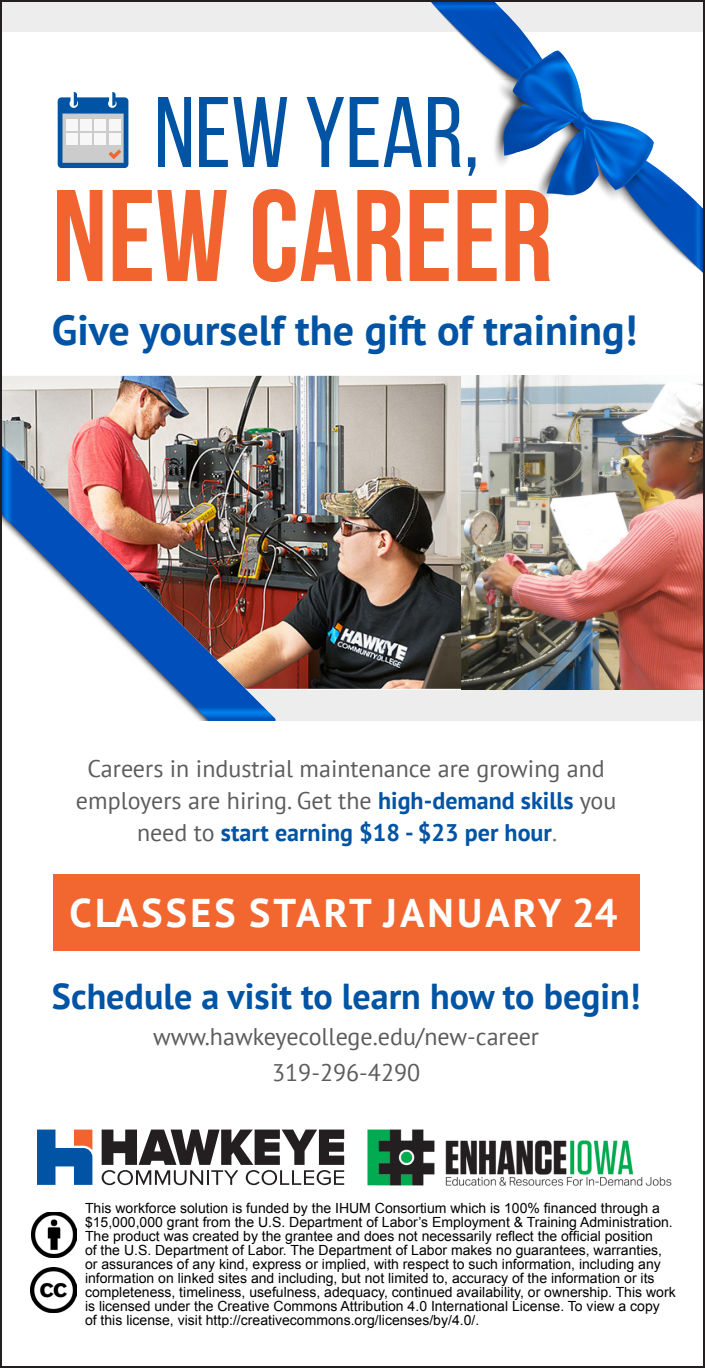
<style>
.page{position:relative;width:705px;height:1368px;background:#fff}
.page>*{position:absolute;margin:0;border:0;box-sizing:border-box;transform-origin:0 0}
.t1{font:700 130px "Bebas Neue";color:#f2642f}
.t2{font:100px "Bebas Neue";color:#0153a4}
.t3{font:700 42px "PT Sans";color:#0153a4}
.t4{font:700 40px "PT Sans";letter-spacing:.08em;color:#fff}
.t5{font:700 36px "PT Sans";color:#0153a4}
.t6{font:24px/32px "PT Sans";color:#5c5c5c;text-align:center}
.t7{font:14px/14px "Arial";color:#000}
.s1{font-weight:700;color:#0153a4}
.s2{color:#6e6e6e}
</style>
<div class="page">
<img style="left:3px;top:376px;width:458px;height:313px">
<img style="left:330px;top:1129px;width:342px;height:57px">
<div style="left:53px;top:875px;width:586px;height:76px;background:#f26630"></div>
<div style="left:275px;top:690px;width:426px;height:31px;background:#ededed"></div>
<div style="left:0;top:0;width:702px;height:31px;background:#ededed"></div>
<img style="left:3px;top:411px;width:272px;height:310px">
<img style="left:428px;top:3px;width:273px;height:268px">
<svg style="left:102px;top:1130px;width:242px;height:55px"></svg>
<svg style="left:37px;top:1130px;width:55px;height:55px"></svg>
<img style="left:32px;top:1212px;width:45px;height:45px">
<img style="left:31px;top:1267px;width:45px;height:46px">
<svg style="left:58px;top:92px;width:70px;height:76px"></svg>
<img style="left:461px;top:376px;width:240px;height:314px">
<p class="t2" style="left:154px;top:78px;width:326px">NEW YEAR,</p>
<p class="t1" style="left:52px;top:165px;width:501px">NEW CAREER</p>
<p class="t3" style="left:52px;top:302px;width:586px">Give yourself the gift of training!</p>
<p class="t6" style="left:76px;top:752px;width:541px">Careers in industrial maintenance are growing and employers are hiring. Get the <span class="s1">high-demand skills</span> you need to <span class="s1">start earning $18 - $23 per hour</span><span class="s2">.</span></p>
<p class="t4" style="left:69px;top:886px;width:549px">CLASSES START JANUARY 24</p>
<p class="t5" style="left:52px;top:972px;width:589px">Schedule a visit to learn how to begin!</p>
<p class="t6" style="left:153px;top:1020px;width:387px">www.hawkeyecollege.edu/new-career</p>
<p class="t6" style="left:272px;top:1056px;width:150px">319-296-4290</p>
<p class="t7" style="left:85px;top:1202px;width:591px">This workforce solution is funded by the IHUM Consortium which is 100% financed through a $15,000,000 grant from the U.S. Department of Labor’s Employment &amp; Training Administration.<br>The product was created by the grantee and does not necessarily reflect the official position<br>of the U.S. Department of Labor. The Department of Labor makes no guarantees, warranties, or assurances of any kind, express or implied, with respect to such information, including any information on linked sites and including, but not limited to, accuracy of the information or its completeness, timeliness, usefulness, adequacy, continued availability, or ownership. This work is licensed under the Creative Commons Attribution 4.0 International License. To view a copy</p>
<p class="t7" style="left:85px;top:1314px;width:395px">of this license, visit http://creativecommons.org/licenses/by/4.0/.</p>
</div>
